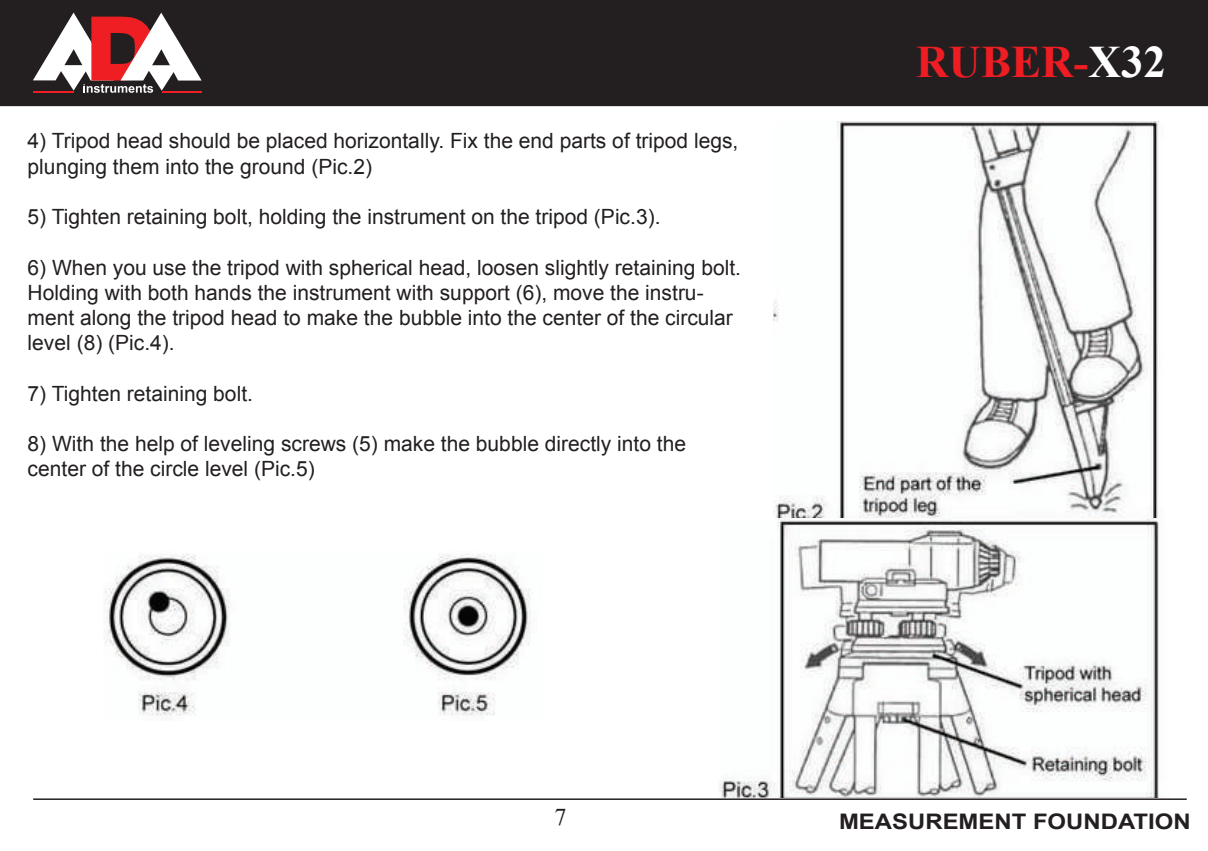
<style>
.page{position:relative;width:1208px;height:851px;background:#fff}
.page>*{position:absolute;margin:0;border:0;box-sizing:border-box;transform-origin:0 0}
.t1{font:700 45px "Times New Roman";color:#ee1d23}
.t2{font:700 21.3px "Arial";color:#231f20;scale:1.12 1}
.t3{font:21px/25.2px "Arial";color:#231f20}
.s1{color:#fff}
</style>
<div class="page">
<div style="left:0;top:0;width:1208px;height:106px;background:#231f20"></div>
<svg style="left:33px;top:13px;width:169px;height:80px"></svg>
<hr style="left:33px;top:91px;width:41px;height:1px;background:#ee1e23">
<hr style="left:162px;top:91px;width:40px;height:2px;background:#ee1e23">
<hr style="left:33px;top:798px;width:1153px;height:1px;background:#231f20">
<img style="left:774px;top:121px;width:385px;height:397px">
<img style="left:720px;top:518px;width:439px;height:279px">
<img style="left:104px;top:554px;width:427px;height:163px">
<p class="t3" style="left:28px;top:129px;width:712px">4) Tripod head should be placed horizontally. Fix the end parts of tripod legs, plunging them into the ground (Pic.2)</p>
<p class="t3" style="left:28px;top:204px;width:634px">5) Tighten retaining bolt, holding the instrument on the tripod (Pic.3).</p>
<p class="t3" style="left:28px;top:255px;width:715px">6) When you use the tripod with spherical head, loosen slightly retaining bolt.<br>Holding with both hands the instrument with support (6), move the instru&shy;ment along the tripod head to make the bubble into the center of the circular level (8) (Pic.4).</p>
<p class="t3" style="left:28px;top:381px;width:227px">7) Tighten retaining bolt.</p>
<p class="t3" style="left:28px;top:431px;width:660px">8) With the help of leveling screws (5) make the bubble directly into the center of the circle level (Pic.5)</p>
<h1 class="t1" style="left:916px;top:30px;width:251px">RUBER-<span class="s1">X32</span></h1>
<p class="t2" style="left:839px;top:806px;width:315px">MEASUREMENT FOUNDATION</p>
</div>
